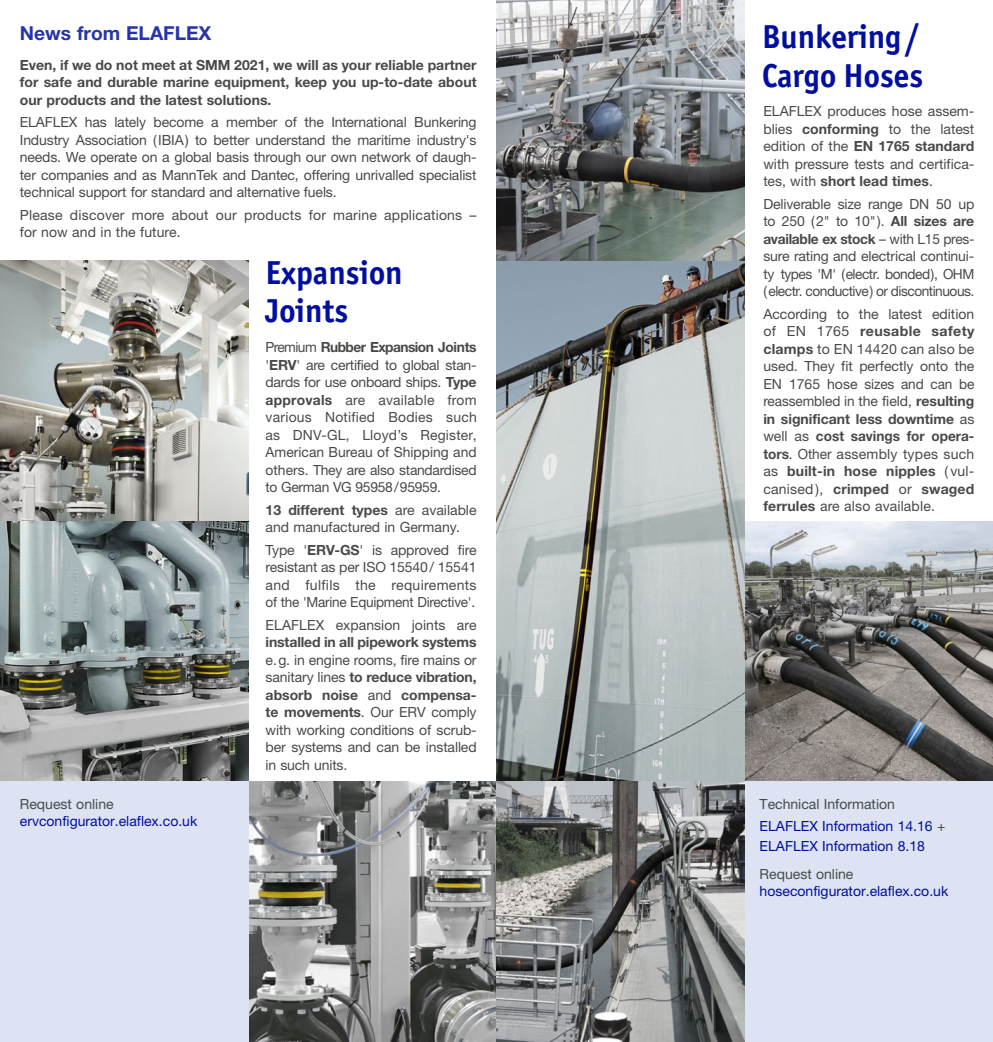
<style>
.page{position:relative;width:993px;height:1042px;background:#fff}
.page>*{position:absolute;margin:0;border:0;box-sizing:border-box;transform-origin:0 0}
.t1{font:700 33.25px/38.5px "Officina Sans ITC Std";color:#000f9f}
.t2{font:700 19.25px "Helvetica Neue LTW1 G";color:#2633ad}
.t3{font:14px/17.5px "Helvetica Neue LTW1 G";letter-spacing:-.005em;color:#494948;text-align:justify}
.t4{font:700 14px/17.5px "Helvetica Neue LTW1 G";color:#494948;text-align:justify}
.t5{font:14px/17.5px "Helvetica Neue LTW1 G";color:#000f9f}
.t6{font:14px/17.5px "Helvetica Neue LTW1 G";letter-spacing:.015em;color:#494948}
.s1{font-weight:700}
.s2{color:#494948}
</style>
<div class="page">
<img style="left:248px;top:781px;width:248px;height:261px">
<img style="left:0;top:260px;width:248px;height:521px">
<div style="left:0;top:781px;width:248px;height:261px;background:#dee3f4"></div>
<img style="left:744px;top:521px;width:248px;height:260px">
<img style="left:496px;top:0;width:248px;height:781px">
<div style="left:744px;top:781px;width:248px;height:261px;background:#dee3f4"></div>
<svg style="left:496px;top:781px;width:248px;height:261px;background:#818382"></svg>
<p class="t2" style="left:20px;top:21px;width:193px">News from ELAFLEX</p>
<p class="t4" style="left:20px;top:56px;width:458px">Even, if we do not meet at SMM 2021, we will as your reliable partner for safe and durable marine equipment, keep you up-to-date about our products and the latest solutions.</p>
<p class="t3" style="left:20px;top:114px;width:458px">ELAFLEX has lately become a member of the International Bunkering Industry Association (IBIA) to better understand the maritime industry's needs. We operate on a global basis through our own network of daugh&shy;ter companies and as MannTek and Dantec, offering unrivalled specialist technical support for standard and alternative fuels.</p>
<p class="t6" style="left:20px;top:206px;width:458px">Please discover more about our products for marine applications – for now and in the future.</p>
<p class="t1" style="left:265px;top:253px;width:138px">Expansion<br>Joints</p>
<p class="t3" style="left:265px;top:338px;width:212px">Premium <span class="s1">Rubber Expansion Joints </span>'<span class="s1">ERV</span>' are certified to global stan&shy;dards for use onboard ships. <span class="s1">Type approvals</span> are available from various Notified Bodies such as DNV-GL, Lloyd’s Register, American Bureau of Shipping and others. They are also standardised to German VG 95958/95959.</p>
<p class="t3" style="left:265px;top:501px;width:212px"><span class="s1">13 different types</span> are available and manufactured in Germany.</p>
<p class="t3" style="left:265px;top:541px;width:212px">Type '<span class="s1">ERV-GS</span>' is approved fire resistant as per ISO 15540/ 15541 and fulfils the requirements of the 'Marine Equipment Directive'.</p>
<p class="t3" style="left:265px;top:616px;width:212px">ELAFLEX expansion joints are <span class="s1">installed in all pipework systems </span>e.g. in engine rooms, fire mains or sanitary lines <span class="s1">to reduce vibration, absorb noise</span> and <span class="s1">compensa&shy;te movements</span>. Our ERV comply with working conditions of scrub&shy;ber systems and can be installed in such units.</p>
<p class="t5" style="left:20px;top:795px;width:179px"><span class="s2">Request online </span>ervconfigurator.elaflex.co.uk</p>
<p class="t1" style="left:761px;top:17px;width:162px">Bunkering/<br>Cargo Hoses</p>
<p class="t3" style="left:763px;top:102px;width:212px">ELAFLEX produces hose assem&shy;blies <span class="s1">conforming</span> to the latest edition of the <span class="s1">EN 1765 standard </span>with pressure tests and certifica&shy;tes, with <span class="s1">short lead times</span>.</p>
<p class="t3" style="left:763px;top:195px;width:212px">Deliverable size range DN 50 up to 250 (2" to 10"). <span class="s1">All sizes are available ex stock</span> – with L15 pres&shy;sure rating and electrical continui&shy;ty types 'M' (electr. bonded), OHM (electr. conductive) or discontinuous.</p>
<p class="t3" style="left:763px;top:305px;width:212px">According to the latest edition of EN 1765 <span class="s1">reusable safety clamps</span> to EN 14420 can also be used. They fit perfectly onto the EN 1765 hose sizes and can be reassembled in the field, <span class="s1">resulting in significant less downtime</span> as well as <span class="s1">cost savings for opera&shy;tors</span>. Other assembly types such as <span class="s1">built-in hose nipples</span> ( vul&shy;canised ), <span class="s1">crimped</span> or <span class="s1">swaged ferrules</span> are also available.</p>
<p class="t3" style="left:759px;top:795px;width:137px">Technical Information</p>
<p class="t5" style="left:759px;top:817px;width:187px">ELAFLEX Information 14.16 <span class="s2">+</span></p>
<p class="t5" style="left:759px;top:837px;width:167px">ELAFLEX Information 8.18</p>
<p class="t5" style="left:759px;top:865px;width:190px"><span class="s2">Request online </span>hoseconfigurator.elaflex.co.uk</p>
</div>
